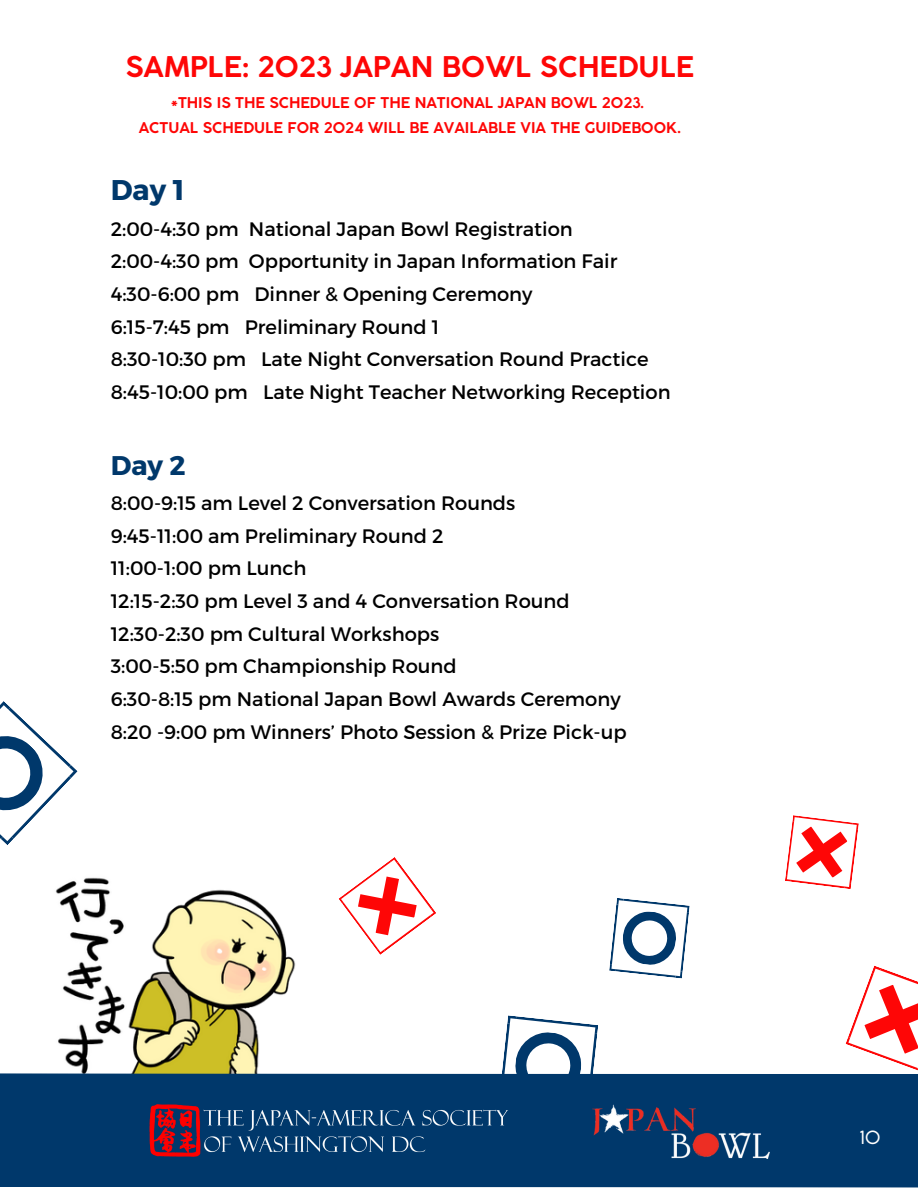
<style>
.page{position:relative;width:918px;height:1188px;background:#fff}
.page>*{position:absolute;margin:0;border:0;box-sizing:border-box;transform-origin:0 0}
.t1{font:700 28.5px "Montserrat";color:#00386b}
.t2{font:700 28.2px "Coco Gothic";color:#fe0606}
.t3{font:700 27px "Montserrat";color:#00386b}
.t4{font:19.5px "Montserrat";color:#000}
.t5{font:18px "Coco Gothic";color:#fff}
.t6{font:700 14.7px "Coco Gothic";color:#fe0606}
</style>
<div class="page">
<img style="left:55px;top:877px;width:241px;height:196px">
<div style="left:0;top:1073px;width:918px;height:115px;background:#00386b"></div>
<img style="left:148px;top:1105px;width:360px;height:52px">
<img style="left:593px;top:1102px;width:176px;height:57px">
<svg style="left:609px;top:898px;width:81px;height:81px"></svg>
<svg style="left:785px;top:815px;width:74px;height:74px"></svg>
<svg style="left:339px;top:857px;width:97px;height:98px"></svg>
<svg style="left:845px;top:965px;width:73px;height:106px"></svg>
<svg style="left:498px;top:1015px;width:100px;height:100px"></svg>
<svg style="left:0;top:701px;width:78px;height:144px"></svg>
<p class="t2" style="left:126px;top:56px;width:570px">SAMPLE: 2023 JAPAN BOWL SCHEDULE</p>
<p class="t6" style="left:171px;top:97px;width:475px">*THIS IS THE SCHEDULE OF THE NATIONAL JAPAN BOWL 2023.</p>
<p class="t6" style="left:139px;top:122px;width:544px">ACTUAL SCHEDULE FOR 2024 WILL BE AVAILABLE VIA THE GUIDEBOOK.</p>
<p class="t1" style="left:111px;top:171px;width:75px">Day 1</p>
<p class="t4" style="left:111px;top:216px;width:464px">2:00-4:30 pm National Japan Bowl Registration</p>
<p class="t4" style="left:111px;top:249px;width:508px">2:00-4:30 pm Opportunity in Japan Information Fair</p>
<p class="t4" style="left:111px;top:281px;width:423px">4:30-6:00 pm Dinner &amp; Opening Ceremony</p>
<p class="t4" style="left:111px;top:314px;width:330px">6:15-7:45 pm Preliminary Round 1</p>
<p class="t4" style="left:111px;top:347px;width:539px">8:30-10:30 pm Late Night Conversation Round Practice</p>
<p class="t4" style="left:111px;top:379px;width:561px">8:45-10:00 pm Late Night Teacher Networking Reception</p>
<p class="t3" style="left:111px;top:448px;width:76px">Day 2</p>
<p class="t4" style="left:111px;top:491px;width:406px">8:00-9:15 am Level 2 Conversation Rounds</p>
<p class="t4" style="left:111px;top:523px;width:334px">9:45-11:00 am Preliminary Round 2</p>
<p class="t4" style="left:111px;top:556px;width:197px">11:00-1:00 pm Lunch</p>
<p class="t4" style="left:111px;top:588px;width:461px">12:15-2:30 pm Level 3 and 4 Conversation Round</p>
<p class="t4" style="left:111px;top:621px;width:330px">12:30-2:30 pm Cultural Workshops</p>
<p class="t4" style="left:111px;top:654px;width:348px">3:00-5:50 pm Championship Round</p>
<p class="t4" style="left:111px;top:686px;width:511px">6:30-8:15 pm National Japan Bowl Awards Ceremony</p>
<p class="t4" style="left:111px;top:719px;width:518px">8:20 -9:00 pm Winners’ Photo Session &amp; Prize Pick-up</p>
<p class="t5" style="left:859px;top:1131px;width:23px">10</p>
</div>
